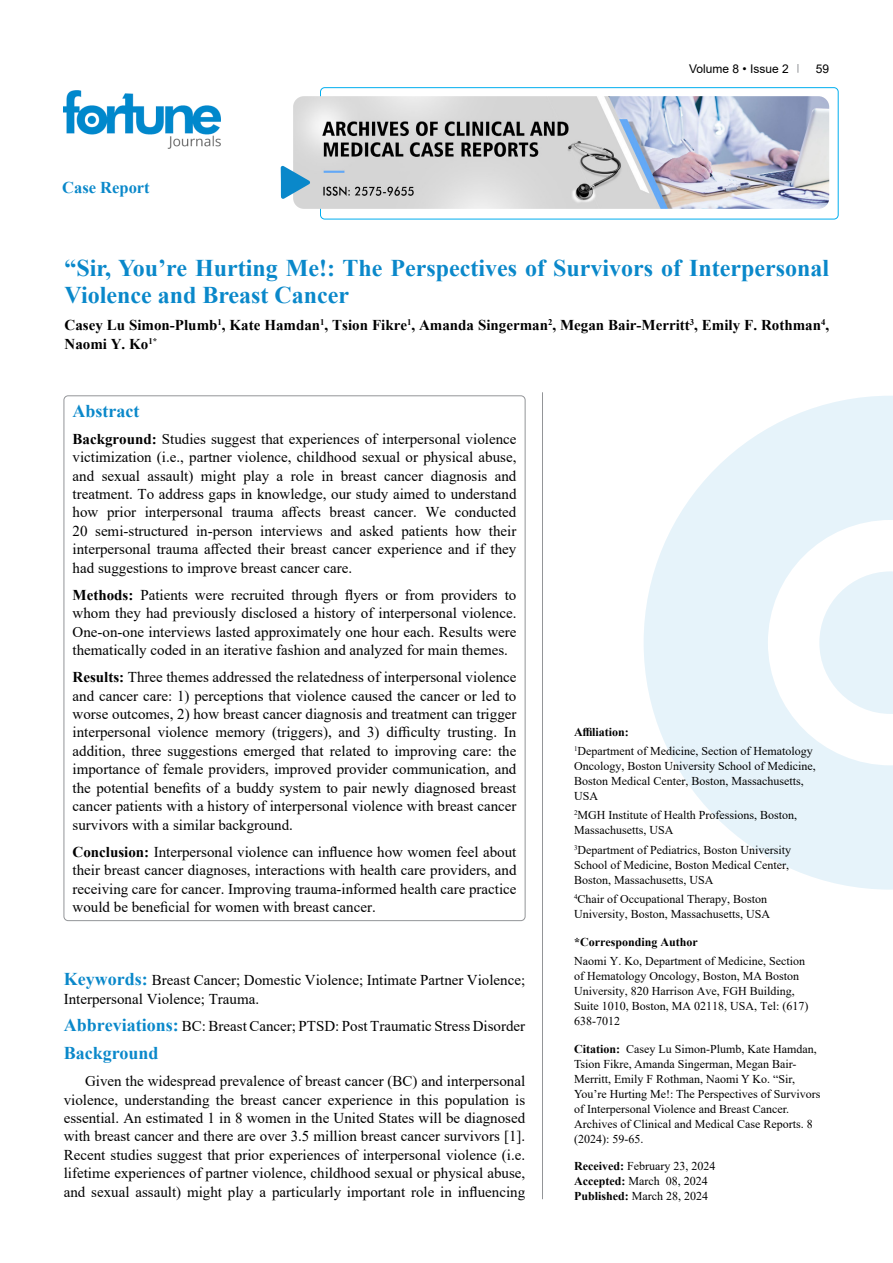
<style>
.page{position:relative;width:893px;height:1263px;background:#fff}
.page>*{position:absolute;margin:0;border:0;box-sizing:border-box;transform-origin:0 0}
.t1{font:700 24px/27px "Times New Roman";color:#0a88ca}
.t2{font:700 18px "Times New Roman";color:#0a88ca}
.t3{font:700 16.5px "Times New Roman";color:#0a88ca}
.t4{font:15px/18.5px "Times New Roman";color:#000;text-align:justify}
.t5{font:700 15px/18.5px "Times New Roman";color:#000}
.t6{font:12px/15px "Times New Roman";color:#000}
.t7{font:700 12px "Times New Roman";color:#000}
.t8{font:12px "Arial";color:#000}
.s1{font-weight:700}
.s2{font-weight:700;font-size:18px;color:#0a88ca}
</style>
<div class="page">
<div style="left:320px;top:87px;width:518px;height:132px;border:1px solid #00aeef;border-radius:4px"></div>
<img style="left:64px;top:90px;width:157px;height:59px">
<img style="left:293px;top:96px;width:536px;height:113px">
<svg style="left:281px;top:166px;width:29px;height:33px"></svg>
<svg style="left:644px;top:396px;width:249px;height:494px;fill:#e6f3fa"></svg>
<svg style="left:819px;top:571px;width:74px;height:143px"></svg>
<hr style="left:542px;top:392px;width:1px;height:807px;background:#939598">
<p class="t3" style="left:62px;top:175px;width:89px">Case Report</p>
<p class="t8" style="left:689px;top:60px;width:101px">Volume 8 • Issue 2</p>
<p class="t8" style="left:816px;top:60px;width:15px">59</p>
<h1 class="t1" style="left:65px;top:254px;width:766px">“Sir, You’re Hurting Me!: The Perspectives of Survivors of Interpersonal<br>Violence and Breast Cancer</h1>
<p class="t5" style="left:65px;top:316px;width:766px">Casey Lu Simon-Plumb<sup>1</sup>, Kate Hamdan<sup>1</sup>, Tsion Fikre<sup>1</sup>, Amanda Singerman<sup>2</sup>, Megan Bair-Merritt<sup>3</sup>, Emily F. Rothman<sup>4</sup>,<br>Naomi Y. Ko<sup>1*</sup></p>
<p class="t2" style="left:73px;top:398px;width:68px">Abstract</p>
<p class="t4" style="left:73px;top:429px;width:445px"><span class="s1">Background:</span> Studies suggest that experiences of interpersonal violence victimization (i.e., partner violence, childhood sexual or physical abuse, and sexual assault) might play a role in breast cancer diagnosis and treatment. To address gaps in knowledge, our study aimed to understand how prior interpersonal trauma affects breast cancer. We conducted 20 semi-structured in-person interviews and asked patients how their interpersonal trauma affected their breast cancer experience and if they had suggestions to improve breast cancer care.</p>
<p class="t4" style="left:73px;top:585px;width:445px"><span class="s1">Methods:</span> Patients were recruited through flyers or from providers to whom they had previously disclosed a history of interpersonal violence.<br>One-on-one interviews lasted approximately one hour each. Results were thematically coded in an iterative fashion and analyzed for main themes.</p>
<p class="t4" style="left:73px;top:667px;width:445px"><span class="s1">Results:</span> Three themes addressed the relatedness of interpersonal violence and cancer care: 1) perceptions that violence caused the cancer or led to worse outcomes, 2) how breast cancer diagnosis and treatment can trigger interpersonal violence memory (triggers), and 3) difficulty trusting. In addition, three suggestions emerged that related to improving care: the importance of female providers, improved provider communication, and the potential benefits of a buddy system to pair newly diagnosed breast cancer patients with a history of interpersonal violence with breast cancer survivors with a similar background.</p>
<p class="t4" style="left:73px;top:842px;width:445px"><span class="s1">Conclusion:</span> Interpersonal violence can influence how women feel about their breast cancer diagnoses, interactions with health care providers, and receiving care for cancer. Improving trauma-informed health care practice would be beneficial for women with breast cancer.</p>
<p class="t4" style="left:64px;top:971px;width:463px"><span class="s2">Keywords:</span> Breast Cancer; Domestic Violence; Intimate Partner Violence;<br>Interpersonal Violence; Trauma.</p>
<p class="t4" style="left:64px;top:1016px;width:463px"><span class="s2">Abbreviations:</span> BC: Breast Cancer; PTSD: Post Traumatic Stress Disorder</p>
<p class="t2" style="left:64px;top:1040px;width:96px">Background</p>
<p class="t4" style="left:64px;top:1071px;width:463px;text-indent:21px">Given the widespread prevalence of breast cancer (BC) and interpersonal violence, understanding the breast cancer experience in this population is essential. An estimated 1 in 8 women in the United States will be diagnosed with breast cancer and there are over 3.5 million breast cancer survivors [1].<br>Recent studies suggest that prior experiences of interpersonal violence (i.e. lifetime experiences of partner violence, childhood sexual or physical abuse, and sexual assault) might play a particularly important role in influencing</p>
<p class="t6" style="left:574px;top:722px;width:240px;line-height:19.2px"><span class="s1">Affiliation:<br></span><sup>1</sup>Department of Medicine, Section of Hematology</p>
<p class="t6" style="left:574px;top:758px;width:243px">Oncology, Boston University School of Medicine,<br>Boston Medical Center, Boston, Massachusetts,<br>USA</p>
<p class="t6" style="left:574px;top:807px;width:225px"><sup>2</sup>MGH Institute of Health Professions, Boston,<br>Massachusetts, USA</p>
<p class="t6" style="left:574px;top:841px;width:219px"><sup>3</sup>Department of Pediatrics, Boston University<br>School of Medicine, Boston Medical Center,<br>Boston, Massachusetts, USA</p>
<p class="t6" style="left:574px;top:891px;width:198px"><sup>4</sup>Chair of Occupational Therapy, Boston<br>University, Boston, Massachusetts, USA</p>
<p class="t7" style="left:574px;top:933px;width:125px">*Corresponding Author</p>
<p class="t6" style="left:574px;top:953px;width:236px">Naomi Y. Ko, Department of Medicine, Section of Hematology Oncology, Boston, MA Boston University, 820 Harrison Ave, FGH Building, Suite 1010, Boston, MA 02118, USA, Tel: (617)<br>638-7012</p>
<p class="t6" style="left:574px;top:1041px;width:248px"><span class="s1">Citation:</span> Casey Lu Simon-Plumb, Kate Hamdan, Tsion Fikre, Amanda Singerman, Megan Bair-Merritt, Emily F Rothman, Naomi Y Ko. “Sir, You’re Hurting Me!: The Perspectives of Survivors of Interpersonal Violence and Breast Cancer.<br>Archives of Clinical and Medical Case Reports. 8 (2024): 59-65.</p>
<p class="t6" style="left:574px;top:1158px;width:143px"><span class="s1">Received:</span> February 23, 2024<br><span class="s1">Accepted:</span> March 08, 2024<br><span class="s1">Published:</span> March 28, 2024</p>
</div>
